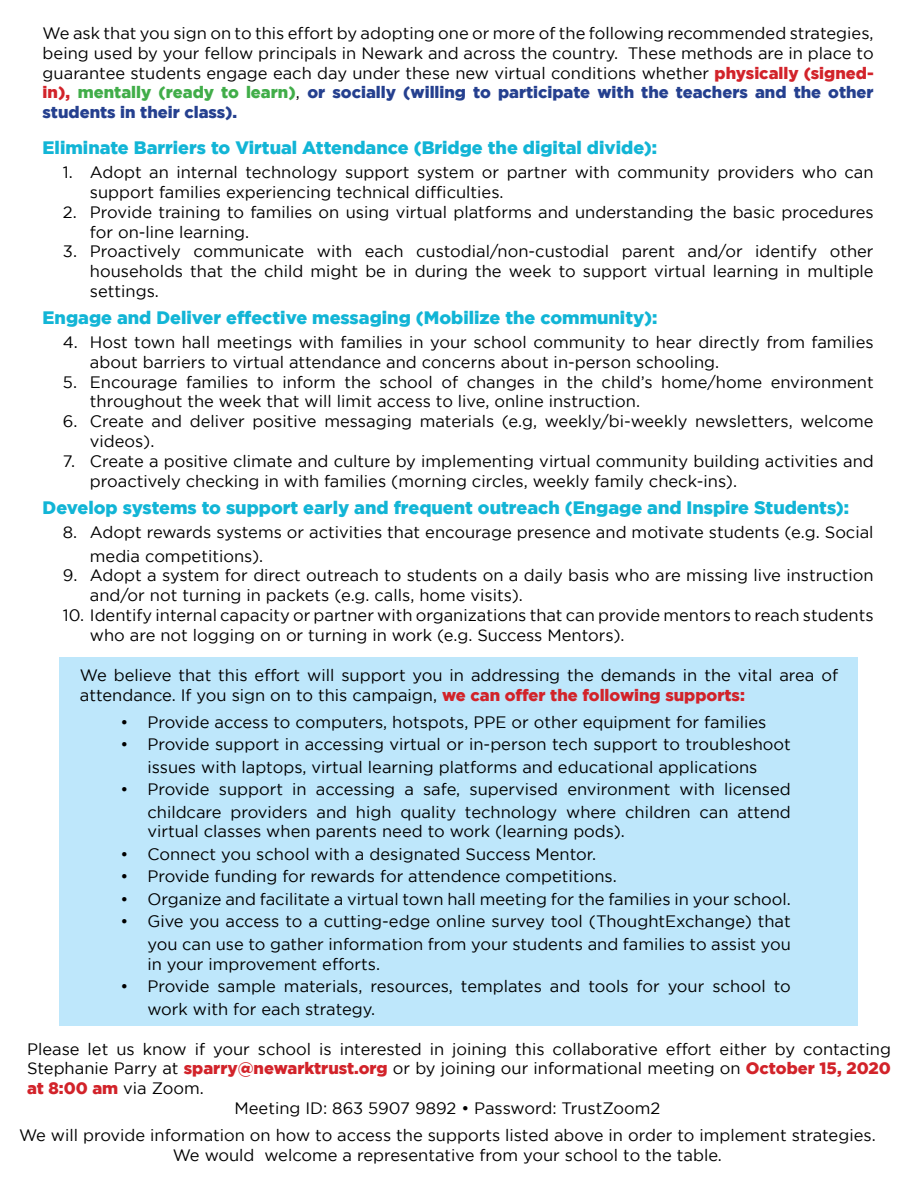
<style>
.page{position:relative;width:918px;height:1188px;background:#fff}
.page>*{position:absolute;margin:0;border:0;box-sizing:border-box;transform-origin:0 0}
.t1{font:900 18px "Gotham";color:#12b5d6}
.t2{font:16.5px/19.8px "Gotham";color:#000}
.t3{font:900 16.5px "Gotham";color:#d2232a}
.s1{font-weight:900;color:#d2232a}
.s2{font-weight:900;color:#41ad49}
.s3{font-weight:900;color:#25408f}
.s4{font-weight:400;color:#000}
</style>
<div class="page">
<div style="left:60px;top:657px;width:798px;height:369px;background:#bee7fb"></div>
<p class="t2" style="left:43px;top:23px;width:833px;text-align:justify">We ask that you sign on to this effort by adopting one or more of the following recommended strategies, being used by your fellow principals in Newark and across the country. These methods are in place to guarantee students engage each day under these new virtual conditions whether <span class="s1">physically (signed&shy;in),</span> <span class="s2">mentally (ready to learn)</span>, <span class="s3">or socially (willing to participate with the teachers and the other students in their class).</span></p>
<p class="t1" style="left:43px;top:137px;width:616px">Eliminate Barriers to Virtual Attendance (Bridge the digital divide):</p>
<p class="t2" style="left:90px;top:162px;width:785px;text-indent:-27px">1. Adopt an internal technology support system or partner with community providers who can support families experiencing technical difficulties.</p>
<p class="t2" style="left:90px;top:202px;width:785px;text-indent:-27px">2. Provide training to families on using virtual platforms and understanding the basic procedures for on-line learning.</p>
<p class="t2" style="left:90px;top:241px;width:785px;text-align:justify;text-indent:-27px">3. Proactively communicate with each custodial/non-custodial parent and/or identify other households that the child might be in during the week to support virtual learning in multiple settings.</p>
<p class="t1" style="left:43px;top:307px;width:616px">Engage and Deliver effective messaging (Mobilize the community):</p>
<p class="t2" style="left:90px;top:332px;width:785px;text-indent:-27px">4. Host town hall meetings with families in your school community to hear directly from families about barriers to virtual attendance and concerns about in-person schooling.</p>
<p class="t2" style="left:90px;top:372px;width:785px;text-indent:-27px">5. Encourage families to inform the school of changes in the child’s home/home environment throughout the week that will limit access to live, online instruction.</p>
<p class="t2" style="left:90px;top:411px;width:785px;text-indent:-27px">6. Create and deliver positive messaging materials (e.g, weekly/bi-weekly newsletters, welcome videos).</p>
<p class="t2" style="left:90px;top:451px;width:785px;text-indent:-27px">7. Create a positive climate and culture by implementing virtual community building activities and proactively checking in with families (morning circles, weekly family check-ins).</p>
<p class="t1" style="left:43px;top:497px;width:808px">Develop systems to support early and frequent outreach (Engage and Inspire Students):</p>
<p class="t2" style="left:90px;top:520px;width:785px;line-height:24px;text-indent:-27px">8. Adopt rewards systems or activities that encourage presence and motivate students (e.g. Social media competitions).</p>
<p class="t2" style="left:90px;top:565px;width:785px;text-indent:-27px">9. Adopt a system for direct outreach to students on a daily basis who are missing live instruction and/or not turning in packets (e.g. calls, home visits).</p>
<p class="t2" style="left:90px;top:605px;width:785px;text-indent:-27px">10. Identify internal capacity or partner with organizations that can provide mentors to reach students who are not logging on or turning in work (e.g. Success Mentors).</p>
<p class="t2" style="left:80px;top:665px;width:760px">We believe that this effort will support you in addressing the demands in the vital area of attendance. If you sign on to this campaign, <span class="s1">we can offer the following supports:</span></p>
<p class="t2" style="left:120px;top:712px;width:647px">• Provide access to computers, hotspots, PPE or other equipment for families</p>
<p class="t2" style="left:120px;top:733px;width:672px;line-height:22.5px;text-align:center">• Provide support in accessing virtual or in-person tech support to troubleshoot issues with laptops, virtual learning platforms and educational applications</p>
<p class="t2" style="left:120px;top:778px;width:672px;line-height:22.5px;text-align:right">• Provide support in accessing a safe, supervised environment with licensed childcare providers and high quality technology where children can attend</p>
<p class="t2" style="left:147px;top:821px;width:479px">virtual classes when parents need to work (learning pods).</p>
<p class="t2" style="left:120px;top:844px;width:477px">• Connect you school with a designated Success Mentor.</p>
<p class="t2" style="left:120px;top:866px;width:498px">• Provide funding for rewards for attendence competitions.</p>
<p class="t2" style="left:120px;top:889px;width:672px">• Organize and facilitate a virtual town hall meeting for the families in your school.</p>
<p class="t2" style="left:120px;top:910px;width:672px;line-height:22.5px;text-align:right">• Give you access to a cutting-edge online survey tool (ThoughtExchange) that you can use to gather information from your students and families to assist you</p>
<p class="t2" style="left:147px;top:954px;width:234px">in your improvement efforts.</p>
<p class="t2" style="left:147px;top:975px;width:645px;line-height:22.5px;text-indent:-27px">• Provide sample materials, resources, templates and tools for your school to work with for each strategy.</p>
<p class="t2" style="left:27px;top:1039px;width:866px">Please let us know if your school is interested in joining this collaborative effort either by contacting</p>
<p class="t2" style="left:27px;top:1058px;width:865px">Stephanie Parry at <span class="s1">sparry@newarktrust.org</span> or by joining our informational meeting on <span class="s1">October 15, 2020</span></p>
<p class="t3" style="left:27px;top:1079px;width:178px">at 8:00 am <span class="s4">via Zoom.</span></p>
<p class="t2" style="left:235px;top:1098px;width:427px">Meeting ID: 863 5907 9892 • Password: TrustZoom2</p>
<p class="t2" style="left:19px;top:1125px;width:858px;text-align:center">We will provide information on how to access the supports listed above in order to implement strategies.<br>We would welcome a representative from your school to the table.</p>
</div>
